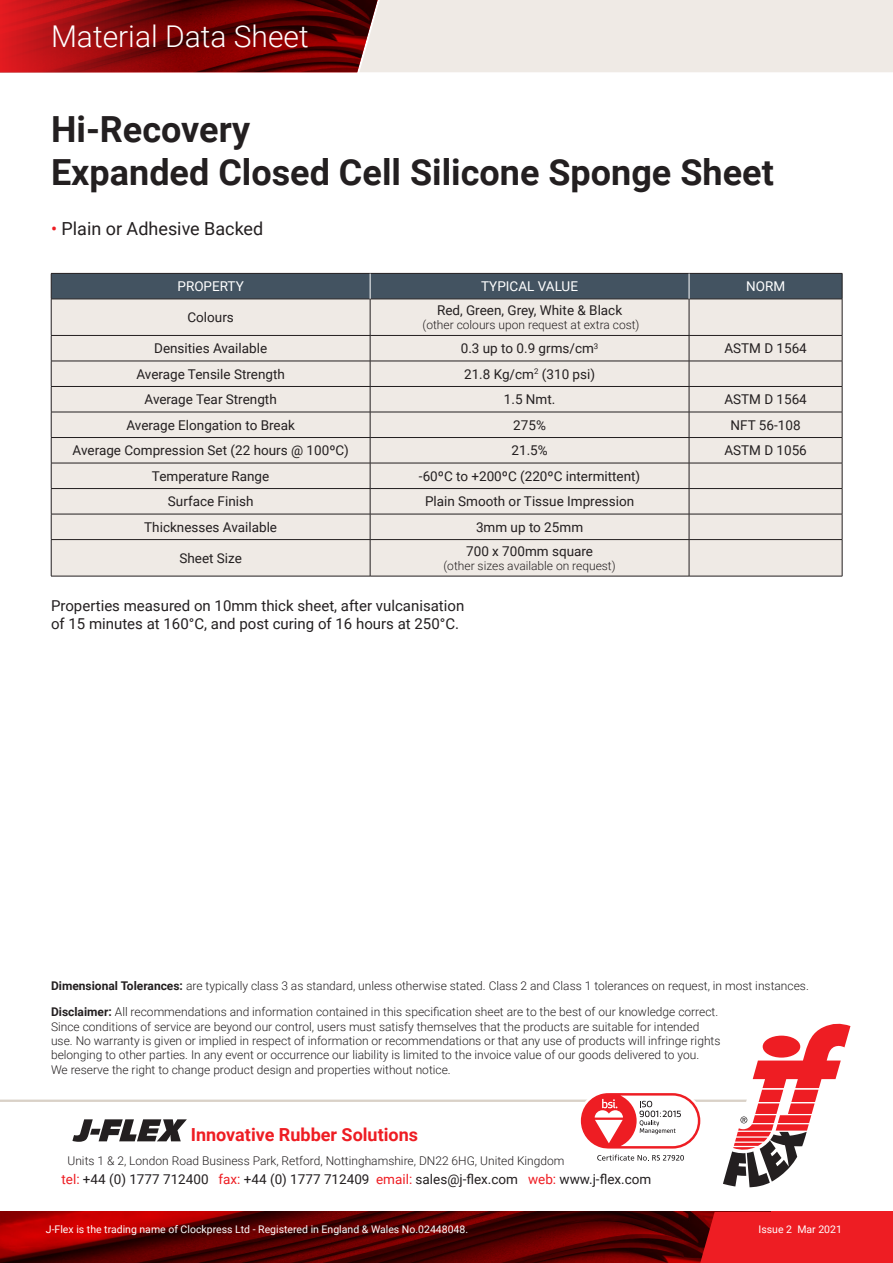
<style>
.page{position:relative;width:893px;height:1263px;background:#fff}
.page>*{position:absolute;margin:0;border:0;box-sizing:border-box;transform-origin:0 0}
.t1{font:700 36px/43.2px "Roboto";color:#231f20}
.t2{font:300 30px "Roboto";color:#fff}
.t3{font:700 18px "Roboto";color:#ee1d23}
.t4{font:18px "Roboto";color:#231f20}
.t5{font:15px/18px "Roboto";color:#231f20}
.t6{font:13.5px "Roboto";color:#231f20}
.t7{font:13.5px "Roboto";color:#fff}
.t8{font:300 12px/14.4px "Roboto";color:#231f20}
.t9{font:10.5px "Roboto";color:#fff}
.s1{color:#ee1d23}
.s2{font-weight:700}
</style>
<div class="page">
<div style="left:52px;top:300px;width:790px;height:276px;background:#efeae5"></div>
<hr style="left:51px;top:299px;width:319px;height:1px;background:#231f20">
<hr style="left:51px;top:299px;width:1px;height:36px;background:#231f20">
<hr style="left:370px;top:299px;width:319px;height:1px;background:#231f20">
<hr style="left:370px;top:299px;width:1px;height:36px;background:#231f20">
<hr style="left:689px;top:299px;width:153px;height:1px;background:#231f20">
<hr style="left:689px;top:299px;width:1px;height:36px;background:#231f20">
<hr style="left:842px;top:299px;width:1px;height:36px;background:#231f20">
<hr style="left:51px;top:335px;width:319px;height:1px;background:#231f20">
<hr style="left:370px;top:335px;width:319px;height:1px;background:#231f20">
<hr style="left:689px;top:335px;width:153px;height:1px;background:#231f20">
<hr style="left:51px;top:361px;width:319px;height:1px;background:#231f20">
<hr style="left:370px;top:361px;width:319px;height:1px;background:#231f20">
<hr style="left:689px;top:361px;width:153px;height:1px;background:#231f20">
<hr style="left:51px;top:386px;width:319px;height:1px;background:#231f20">
<hr style="left:370px;top:386px;width:319px;height:1px;background:#231f20">
<hr style="left:689px;top:386px;width:153px;height:1px;background:#231f20">
<hr style="left:51px;top:412px;width:319px;height:1px;background:#231f20">
<hr style="left:370px;top:412px;width:319px;height:1px;background:#231f20">
<hr style="left:689px;top:412px;width:153px;height:1px;background:#231f20">
<hr style="left:51px;top:437px;width:319px;height:1px;background:#231f20">
<hr style="left:370px;top:437px;width:319px;height:1px;background:#231f20">
<hr style="left:689px;top:437px;width:153px;height:1px;background:#231f20">
<hr style="left:51px;top:463px;width:319px;height:1px;background:#231f20">
<hr style="left:370px;top:463px;width:319px;height:1px;background:#231f20">
<hr style="left:689px;top:463px;width:153px;height:1px;background:#231f20">
<hr style="left:51px;top:488px;width:319px;height:1px;background:#231f20">
<hr style="left:370px;top:488px;width:319px;height:1px;background:#231f20">
<hr style="left:689px;top:488px;width:153px;height:1px;background:#231f20">
<hr style="left:51px;top:514px;width:319px;height:1px;background:#231f20">
<svg style="left:51px;top:336px;width:1px;height:203px"></svg>
<hr style="left:370px;top:514px;width:319px;height:1px;background:#231f20">
<svg style="left:370px;top:336px;width:1px;height:203px"></svg>
<hr style="left:689px;top:514px;width:153px;height:1px;background:#231f20">
<svg style="left:689px;top:336px;width:1px;height:203px"></svg>
<svg style="left:842px;top:336px;width:1px;height:203px"></svg>
<hr style="left:51px;top:539px;width:319px;height:1px;background:#231f20">
<hr style="left:51px;top:540px;width:1px;height:36px;background:#231f20">
<hr style="left:370px;top:539px;width:319px;height:1px;background:#231f20">
<hr style="left:370px;top:540px;width:1px;height:36px;background:#231f20">
<hr style="left:689px;top:539px;width:153px;height:1px;background:#231f20">
<hr style="left:689px;top:540px;width:1px;height:36px;background:#231f20">
<hr style="left:842px;top:540px;width:1px;height:36px;background:#231f20">
<hr style="left:51px;top:576px;width:319px;height:1px;background:#231f20">
<hr style="left:370px;top:576px;width:319px;height:1px;background:#231f20">
<hr style="left:689px;top:576px;width:153px;height:1px;background:#231f20">
<svg style="left:51px;top:273px;width:792px;height:26px;background:#42505e"></svg>
<svg style="left:0;top:0;width:893px;height:72px;background:#c18c8a"></svg>
<img style="left:0;top:1212px;width:700px;height:51px">
<div style="left:700px;top:1212px;width:193px;height:51px;background:#ee1d23"></div>
<hr style="left:0;top:1099px;width:748px;height:3px;background:#d9d1c7">
<svg style="left:723px;top:1024px;width:127px;height:163px"></svg>
<svg style="left:72px;top:1119px;width:115px;height:23px"></svg>
<svg style="left:578px;top:1090px;width:125px;height:61px"></svg>
<svg style="left:597px;top:1154px;width:87px;height:7px"></svg>
<svg style="left:581px;top:1093px;width:119px;height:55px"></svg>
<h2 class="t2" style="left:51px;top:24px;width:259px">Material Data Sheet</h2>
<h1 class="t1" style="left:51px;top:111px;width:724px">Hi-Recovery<br>Expanded Closed Cell Silicone Sponge Sheet</h1>
<h3 class="t4" style="left:51px;top:220px;width:214px"><span class="s1">•</span> Plain or Adhesive Backed</h3>
<p class="t7" style="left:177px;top:280px;width:68px">PROPERTY</p>
<p class="t7" style="left:481px;top:280px;width:98px">TYPICAL VALUE</p>
<p class="t7" style="left:746px;top:280px;width:41px">NORM</p>
<p class="t6" style="left:187px;top:311px;width:48px">Colours</p>
<p class="t6" style="left:437px;top:304px;width:187px">Red, Green, Grey, White &amp; Black</p>
<p class="t8" style="left:423px;top:319px;width:218px">(other colours upon request at extra cost)</p>
<p class="t6" style="left:154px;top:342px;width:115px">Densities Available</p>
<p class="t6" style="left:461px;top:342px;width:139px">0.3 up to 0.9 grms/cm<sup>3</sup></p>
<p class="t6" style="left:724px;top:342px;width:84px">ASTM D 1564</p>
<p class="t6" style="left:136px;top:368px;width:150px">Average Tensile Strength</p>
<p class="t6" style="left:464px;top:368px;width:132px">21.8 Kg/cm<sup>2</sup> (310 psi)</p>
<p class="t6" style="left:145px;top:393px;width:134px">Average Tear Strength</p>
<p class="t6" style="left:504px;top:393px;width:53px">1.5 Nmt.</p>
<p class="t6" style="left:724px;top:393px;width:84px">ASTM D 1564</p>
<p class="t6" style="left:126px;top:419px;width:170px">Average Elongation to Break</p>
<p class="t6" style="left:513px;top:419px;width:34px">275%</p>
<p class="t6" style="left:731px;top:419px;width:72px">NFT 56-108</p>
<p class="t6" style="left:73px;top:444px;width:278px">Average Compression Set (22 hours @ 100ºC)</p>
<p class="t6" style="left:511px;top:444px;width:38px">21.5%</p>
<p class="t6" style="left:724px;top:444px;width:84px">ASTM D 1056</p>
<p class="t6" style="left:152px;top:470px;width:119px">Temperature Range</p>
<p class="t6" style="left:419px;top:470px;width:223px">-60ºC to +200ºC (220ºC intermittent)</p>
<p class="t6" style="left:168px;top:495px;width:87px">Surface Finish</p>
<p class="t6" style="left:425px;top:495px;width:211px">Plain Smooth or Tissue Impression</p>
<p class="t6" style="left:144px;top:521px;width:134px">Thicknesses Available</p>
<p class="t6" style="left:476px;top:521px;width:109px">3mm up to 25mm</p>
<p class="t6" style="left:179px;top:552px;width:64px">Sheet Size</p>
<p class="t6" style="left:466px;top:545px;width:128px">700 x 700mm square</p>
<p class="t8" style="left:443px;top:559px;width:174px">(other sizes available on request)</p>
<p class="t5" style="left:51px;top:597px;width:415px">Properties measured on 10mm thick sheet, after vulcanisation of 15 minutes at 160°C, and post curing of 16 hours at 250°C.</p>
<p class="t8" style="left:51px;top:978px;width:759px"><span class="s2">Dimensional Tolerances:</span> are typically class 3 as standard, unless otherwise stated. Class 2 and Class 1 tolerances on request, in most instances.</p>
<p class="t8" style="left:51px;top:1004px;width:671px"><span class="s2">Disclaimer:</span> All recommendations and information contained in this specification sheet are to the best of our knowledge correct.<br>Since conditions of service are beyond our control, users must satisfy themselves that the products are suitable for intended use. No warranty is given or implied in respect of information or recommendations or that any use of products will infringe rights belonging to other parties. In any event or occurrence our liability is limited to the invoice value of our goods delivered to you.<br>We reserve the right to change product design and properties without notice.</p>
<h3 class="t3" style="left:191px;top:1128px;width:229px">Innovative Rubber Solutions</h3>
<p class="t8" style="left:68px;top:1154px;width:498px">Units 1 &amp; 2, London Road Business Park, Retford, Nottinghamshire, DN22 6HG, United Kingdom</p>
<p class="t6" style="left:62px;top:1173px;width:591px"><span class="s1">tel:</span> +44 (0) 1777 712400 <span class="s1">fax:</span> +44 (0) 1777 712409 <span class="s1">email:</span> sales@j-flex.com <span class="s1">web:</span> www.j-flex.com</p>
<p class="t9" style="left:46px;top:1225px;width:424px">J-Flex is the trading name of Clockpress Ltd - Registered in England &amp; Wales No.02448048.</p>
<p class="t9" style="left:759px;top:1225px;width:85px">Issue 2 Mar 2021</p>
</div>
